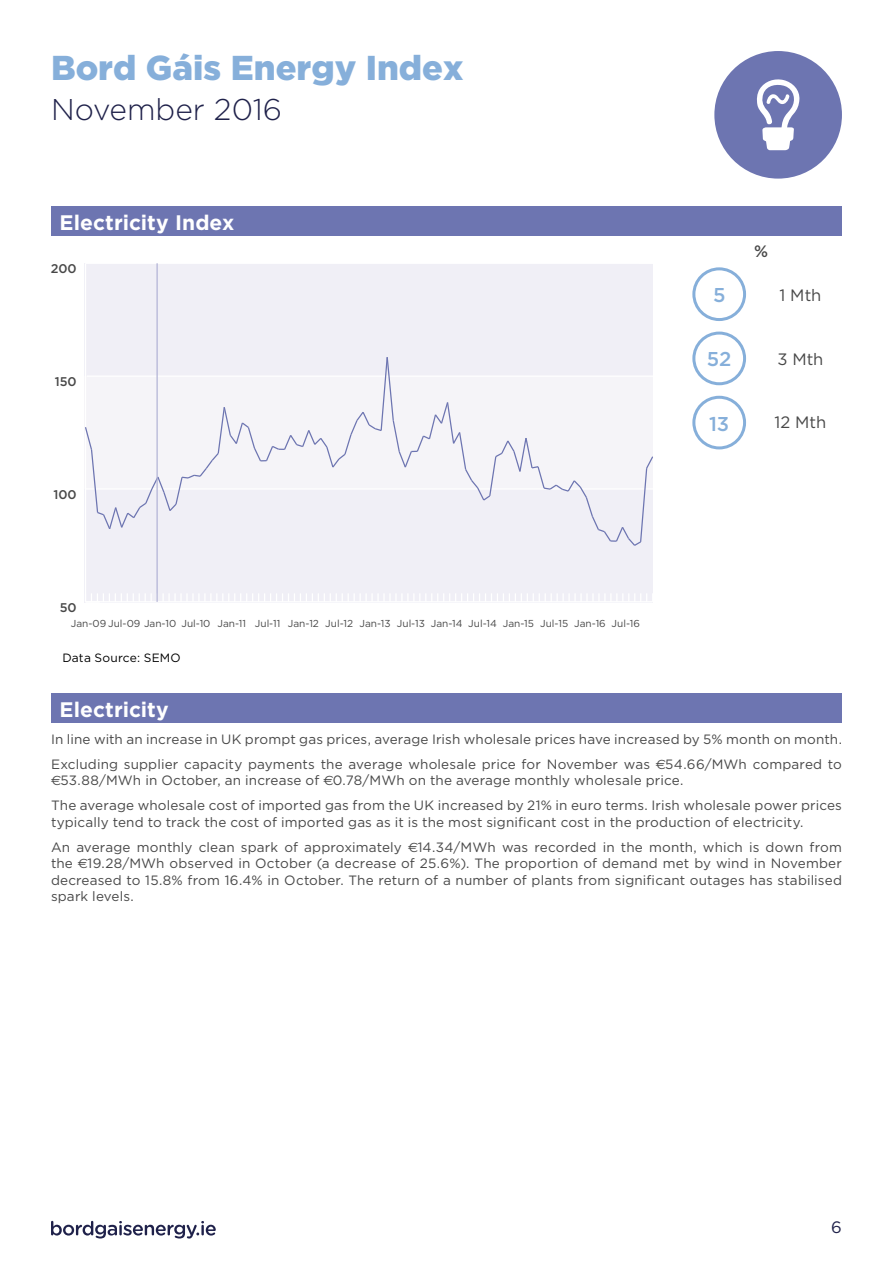
<style>
.page{position:relative;width:893px;height:1263px;background:#fff}
.page>*{position:absolute;margin:0;border:0;box-sizing:border-box;transform-origin:0 0}
.t1{font:900 34.5px "Gotham";color:#86afda}
.t2{font:300 30px "Gotham";color:#1f214a}
.t3{font:700 21px "Gotham";color:#fff}
.t4{font:500 19.95px "Gotham";color:#86afda}
.t5{font:16.5px "Gotham";color:#484848}
.t6{font:16.5px "Gotham";color:#1f214a}
.t7{font:500 16.5px "Gotham";color:#484848}
.t8{font:13.5px/25px "Gotham";letter-spacing:.01em;color:#484848}
.t9{font:500 12.6px "Gotham";color:#484848}
.t10{font:12px "Gotham";letter-spacing:.015em;color:#000}
.t11{font:10.05px "Gotham";color:#484848}
.s1{font-family:"Euro Sans"}
</style>
<div class="page">
<svg style="left:51px;top:1221px;width:165px;height:17px"></svg>
<div style="left:84px;top:263px;width:569px;height:339px;background:#f0eff6"></div>
<hr style="left:156px;top:263px;width:2px;height:339px;background:#b3b4d6">
<div style="left:51px;top:693px;width:791px;height:30px;background:#6d75b1"></div>
<div style="left:51px;top:206px;width:791px;height:30px;background:#6d75b1"></div>
<div style="left:714px;top:51px;width:128px;height:128px;background:#6d75b1;border-radius:50%"></div>
<svg style="left:757px;top:79px;width:43px;height:71px"></svg>
<div style="left:692px;top:267px;width:54px;height:54px;border:3px solid #86afda;border-radius:50%"></div>
<div style="left:692px;top:332px;width:54px;height:53px;border:3px solid #86afda;border-radius:50%"></div>
<div style="left:692px;top:396px;width:54px;height:53px;border:3px solid #86afda;border-radius:50%"></div>
<h1 class="t1" style="left:51px;top:47px;width:414px">Bord Gáis Energy Index</h1>
<h2 class="t2" style="left:51px;top:90px;width:233px">November 2016</h2>
<h3 class="t3" style="left:60px;top:210px;width:176px">Electricity Index</h3>
<p class="t9" style="left:51px;top:261px;width:27px">200</p>
<p class="t9" style="left:55px;top:373px;width:23px">150</p>
<p class="t9" style="left:53px;top:486px;width:25px">100</p>
<p class="t9" style="left:60px;top:599px;width:18px">50</p>
<p class="t11" style="left:71px;top:617px;width:571px">Jan-09 Jul-09 Jan-10 Jul-10 Jan-11 Jul-11 Jan-12 Jul-12 Jan-13 Jul-13 Jan-14 Jul-14 Jan-15 Jul-15 Jan-16 Jul-16</p>
<p class="t10" style="left:62px;top:651px;width:120px">Data Source: SEMO</p>
<h3 class="t3" style="left:60px;top:697px;width:111px">Electricity</h3>
<p class="t7" style="left:754px;top:240px;width:16px">%</p>
<h3 class="t4" style="left:713px;top:282px;width:14px">5</h3>
<p class="t5" style="left:779px;top:286px;width:43px">1 Mth</p>
<h3 class="t4" style="left:707px;top:346px;width:26px">52</h3>
<p class="t5" style="left:777px;top:350px;width:48px">3 Mth</p>
<h3 class="t4" style="left:709px;top:410px;width:22px">13</h3>
<p class="t5" style="left:774px;top:413px;width:53px">12 Mth</p>
<p class="t8" style="left:51px;top:726px;width:792px">In line with an increase in UK prompt gas prices, average Irish wholesale prices have increased by 5% month on month.<br>Excluding supplier capacity payments the average wholesale price for November was <span class="s1">€</span>54.66/MWh compared to</p>
<p class="t8" style="left:51px;top:768px;width:792px"><span class="s1">€</span>53.88/MWh in October, an increase of <span class="s1">€</span>0.78/MWh on the average monthly wholesale price.<br>The average wholesale cost of imported gas from the UK increased by 21% in euro terms. Irish wholesale power prices</p>
<p class="t8" style="left:51px;top:809px;width:792px">typically tend to track the cost of imported gas as it is the most significant cost in the production of electricity.<br>An average monthly clean spark of approximately <span class="s1">€</span>14.34/MWh was recorded in the month, which is down from</p>
<p class="t8" style="left:51px;top:855px;width:792px;line-height:16.5px;text-align:justify">the <span class="s1">€</span>19.28/MWh observed in October (a decrease of 25.6%). The proportion of demand met by wind in November decreased to 15.8% from 16.4% in October. The return of a number of plants from significant outages has stabilised spark levels.</p>
<p class="t6" style="left:831px;top:1218px;width:12px">6</p>
</div>
